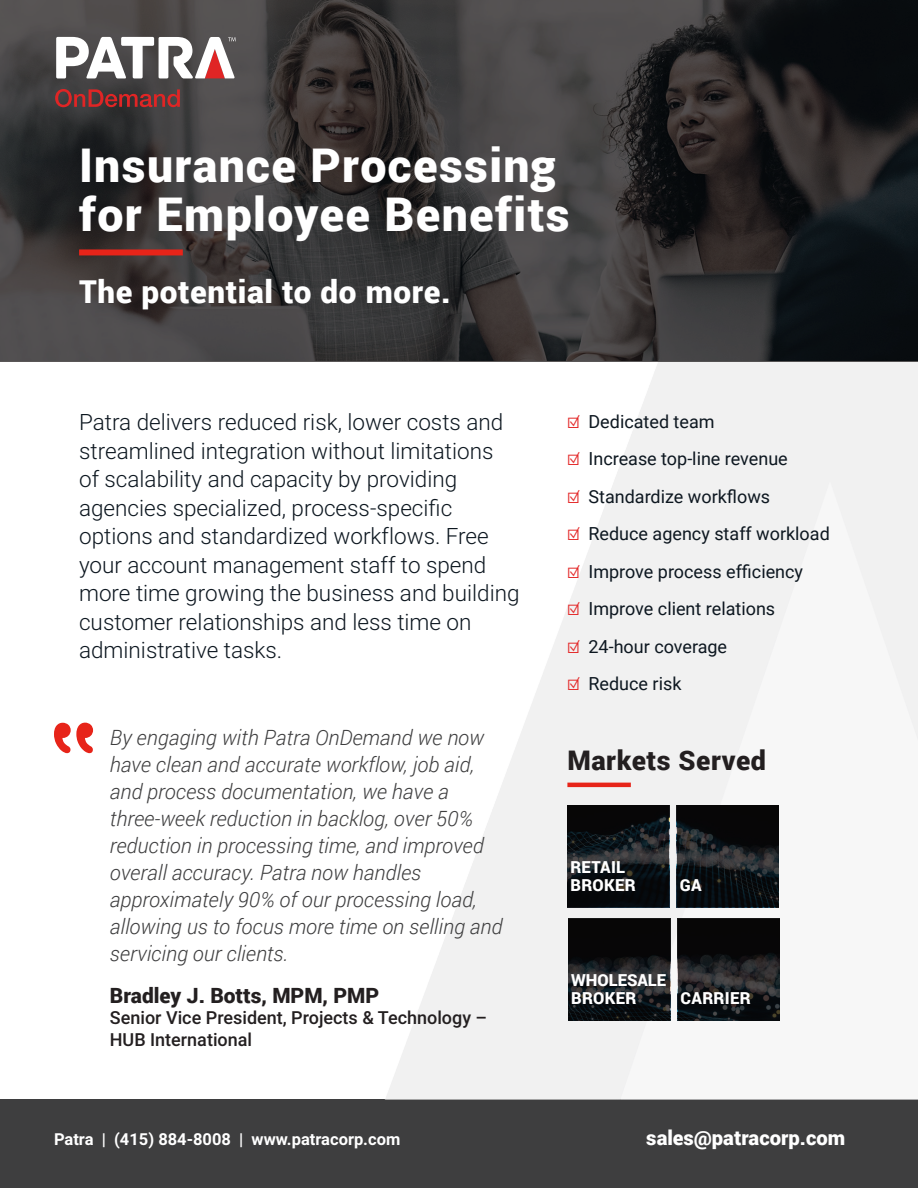
<style>
.page{position:relative;width:918px;height:1188px;background:#fff}
.page>*{position:absolute;margin:0;border:0;box-sizing:border-box;transform-origin:0 0}
.t1{font:900 46.5px/49.5px "Roboto";letter-spacing:.03em;color:#fff}
.t2{font:900 31.5px "Roboto";letter-spacing:.02em;color:#fff}
.t3{font:900 27px "Roboto";letter-spacing:.02em;color:#231f20}
.t4{font:300 22.5px/28.5px "Roboto";color:#0d1720}
.t5{font:italic 300 21px/27px "Roboto";color:#3e3e3f}
.t6{font:900 21px "Roboto";color:#231f20}
.body{font:900 20.25px "Roboto";color:#fff}
.bullets_black{font:18px "Roboto";color:#0d1720}
.t7{font:500 18px/21.6px "Roboto";color:#231f20}
.t8{font:700 16.5px "Roboto";color:#fff}
.t9{font:900 16.5px/18px "Roboto";letter-spacing:.02em;color:#fff}
.t10{font:900 16.5px/18px "Roboto";color:#fff}
.s1{font-family:"Proxima Nova";color:#e32626}
</style>
<div class="page">
<div style="left:0;top:1099px;width:918px;height:89px;background:#3e3e3f"></div>
<img style="left:0;top:361px;width:918px;height:738px">
<svg style="left:0;top:0;width:918px;height:361px;background:#343334"></svg>
<div style="left:79px;top:249px;width:104px;height:6px;background:#e72419"></div>
<svg style="left:55px;top:89px;width:125px;height:18px;background:#793334"></svg>
<svg style="left:56px;top:37px;width:180px;height:41px"></svg>
<svg style="left:54px;top:723px;width:39px;height:30px"></svg>
<hr style="left:567px;top:783px;width:64px;height:4px;background:#e72419">
<svg style="left:567px;top:805px;width:102px;height:102px;background:#101417"></svg>
<svg style="left:677px;top:805px;width:102px;height:102px;background:#111417"></svg>
<svg style="left:568px;top:919px;width:102px;height:101px;background:#131517"></svg>
<svg style="left:678px;top:919px;width:102px;height:101px;background:#151517"></svg>
<p class="t1" style="left:79px;top:139px;width:492px">Insurance Processing for Employee Benefits</p>
<p class="t2" style="left:79px;top:269px;width:373px">The potential to do more.</p>
<p class="t4" style="left:79px;top:407px;width:442px">Patra delivers reduced risk, lower costs and streamlined integration without limitations<br>of scalability and capacity by providing agencies specialized, process-specific options and standardized workflows. Free your account management staff to spend more time growing the business and building customer relationships and less time on administrative tasks.</p>
<p class="t5" style="left:110px;top:723px;width:394px">By engaging with Patra OnDemand we now have clean and accurate workflow, job aid, and process documentation, we have a three-week reduction in backlog, over 50% reduction in processing time, and improved overall accuracy. Patra now handles approximately 90% of our processing load, allowing us to focus more time on selling and servicing our clients.</p>
<p class="t6" style="left:110px;top:980px;width:271px">Bradley J. Botts, MPM, PMP</p>
<p class="t7" style="left:110px;top:1007px;width:379px">Senior Vice President, Projects &amp; Technology –<br>HUB International</p>
<p class="t8" style="left:54px;top:1128px;width:348px">Patra | (415) 884-8008 | www.patracorp.com</p>
<p class="bullets_black" style="left:567px;top:409px;width:149px"><span class="s1">☑</span> Dedicated team</p>
<p class="bullets_black" style="left:567px;top:446px;width:222px"><span class="s1">☑</span> Increase top-line revenue</p>
<p class="bullets_black" style="left:567px;top:484px;width:204px"><span class="s1">☑</span> Standardize workflows</p>
<p class="bullets_black" style="left:567px;top:521px;width:264px"><span class="s1">☑</span> Reduce agency staff workload</p>
<p class="bullets_black" style="left:567px;top:559px;width:237px"><span class="s1">☑</span> Improve process efficiency</p>
<p class="bullets_black" style="left:567px;top:596px;width:209px"><span class="s1">☑</span> Improve client relations</p>
<p class="bullets_black" style="left:567px;top:634px;width:161px"><span class="s1">☑</span> 24-hour coverage</p>
<p class="bullets_black" style="left:567px;top:671px;width:116px"><span class="s1">☑</span> Reduce risk</p>
<p class="t3" style="left:567px;top:742px;width:200px">Markets Served</p>
<p class="t9" style="left:570px;top:857px;width:67px">RETAIL<br>BROKER</p>
<p class="t9" style="left:680px;top:875px;width:23px">GA</p>
<p class="t10" style="left:571px;top:970px;width:97px">WHOLESALE<br>BROKER</p>
<p class="t9" style="left:681px;top:988px;width:72px">CARRIER</p>
<p class="body" style="left:646px;top:1123px;width:200px">sales@patracorp.com</p>
</div>
